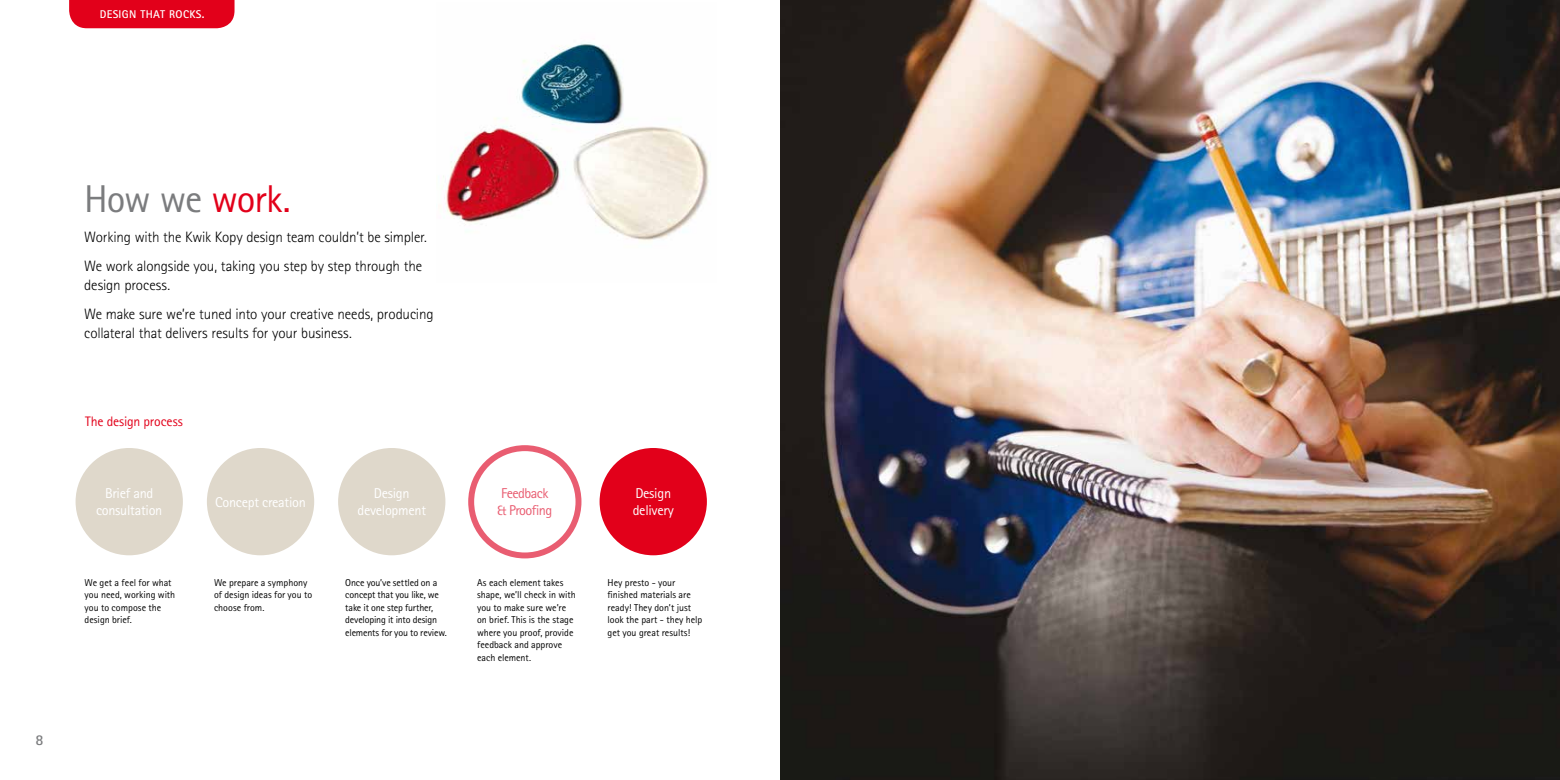
<style>
.page{position:relative;width:1560px;height:780px;background:#fff}
.page>*{position:absolute;margin:0;border:0;box-sizing:border-box;transform-origin:0 0}
.t1{font:38.75px "Rotis Sans Serif Std";letter-spacing:-.03em;color:#7b7c7e}
.t2{font:300 15px/29.4px "Rotis Sans Serif Std";letter-spacing:-.01em;color:#000}
.t3{font:700 15px "Rotis Sans Serif Std";color:#7b7c7e}
.t4{font:14.25px/16.6px "Rotis Sans Serif Std";letter-spacing:-.02em;color:#fff;text-align:center}
.t5{font:14.25px/16.6px "Rotis Sans Serif Std";letter-spacing:-.04em;color:#e95d71}
.t6{font:13.75px "Rotis Sans Serif Std";letter-spacing:-.005em;color:#e2001a}
.t7{font:700 11.25px "Rotis Sans Serif Std";letter-spacing:.03em;color:#fff}
.t8{font:10px/12.5px "Rotis Sans Serif Std";letter-spacing:-.005em;color:#000}
.s1{color:#e2001a}
</style>
<div class="page">
<div style="left:76px;top:448px;width:107px;height:107px;background:#dfd8cb;border-radius:50%"></div>
<div style="left:207px;top:448px;width:107px;height:107px;background:#dfd8cb;border-radius:50%"></div>
<div style="left:338px;top:448px;width:107px;height:107px;background:#dfd8cb;border-radius:50%"></div>
<div style="left:468px;top:445px;width:113px;height:113px;border:6px solid #e95d71;border-radius:50%"></div>
<div style="left:599px;top:448px;width:107px;height:107px;background:#e2001a;border-radius:50%"></div>
<div style="left:69px;top:0;width:165px;height:28px;background:#e2001a"></div>
<img style="left:780px;top:0;width:779px;height:780px">
<img style="left:443px;top:42px;width:267px;height:199px">
<p class="t7" style="left:100px;top:7px;width:106px">DESIGN THAT ROCKS.</p>
<h2 class="t3" style="left:35px;top:730px;width:10px">8</h2>
<h1 class="t1" style="left:84px;top:176px;width:208px">How we <span class="s1">work.</span></h1>
<h2 class="t2" style="left:84px;top:222px;width:344px">Working with the Kwik Kopy design team couldn’t be simpler.<br>We work alongside you, taking you step by step through the</h2>
<h2 class="t2" style="left:84px;top:270px;width:351px">design process.<br>We make sure we’re tuned into your creative needs, producing</h2>
<h2 class="t2" style="left:84px;top:318px;width:269px">collateral that delivers results for your business.</h2>
<h3 class="t6" style="left:85px;top:413px;width:99px">The design process</h3>
<h3 class="t4" style="left:96px;top:485px;width:68px">Brief and consultation</h3>
<h3 class="t4" style="left:215px;top:493px;width:92px">Concept creation</h3>
<h3 class="t4" style="left:357px;top:485px;width:70px">Design development</h3>
<h3 class="t5" style="left:497px;top:485px;width:57px">Feedback &amp; Proofing</h3>
<h3 class="t4" style="left:632px;top:485px;width:43px;text-align:left">Design delivery</h3>
<p class="t8" style="left:85px;top:576px;width:92px">We get a feel for what you need, working with you to compose the design brief.</p>
<p class="t8" style="left:214px;top:576px;width:100px">We prepare a symphony of design ideas for you to choose from.</p>
<p class="t8" style="left:345px;top:576px;width:103px">Once you’ve settled on a concept that you like, we take it one step further, developing it into design elements for you to review.</p>
<p class="t8" style="left:477px;top:576px;width:100px">As each element takes shape, we’ll check in with you to make sure we’re on brief. This is the stage where you proof, provide feedback and approve each element.</p>
<p class="t8" style="left:607px;top:576px;width:96px">Hey presto - your finished materials are ready! They don’t just look the part - they help get you great results!</p>
</div>
